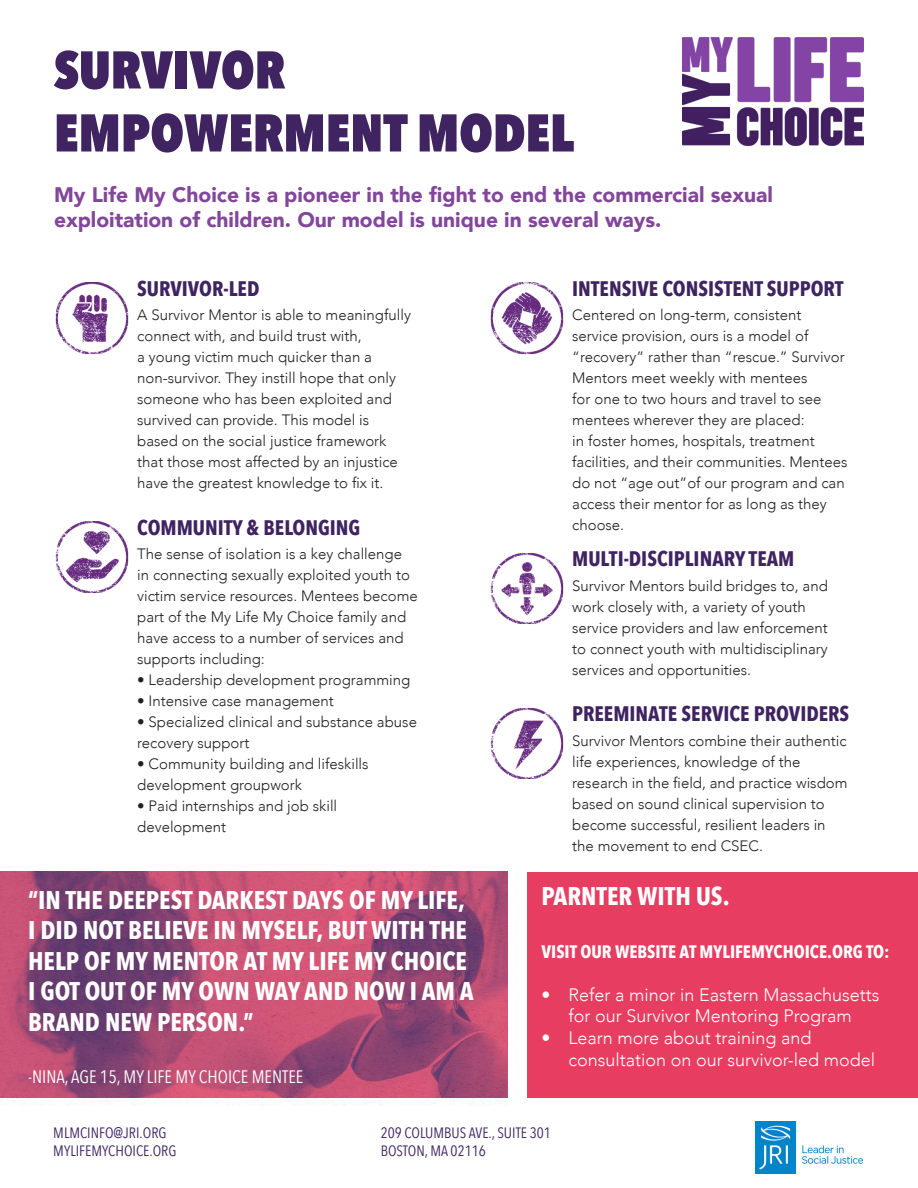
<style>
.page{position:relative;width:918px;height:1188px;background:#fff}
.page>*{position:absolute;margin:0;border:0;box-sizing:border-box;transform-origin:0 0}
.t1{font:800 52.5px "Avenir Next Condensed";color:#402361}
.t2{font:700 25.5px/30.6px "Avenir Next Condensed";color:#fff}
.t3{font:900 21px/25.2px "Avenir";color:#82469b}
.t4{font:700 21px "Avenir Next Condensed";color:#402361}
.t5{font:300 18px/21.6px "Avenir";color:#fff;text-align:center}
.t6{font:700 18px "Avenir Next Condensed";color:#fff}
.t7{font:18px "Avenir Next Condensed";color:#fff}
.t8{font:300 15px/21px "Avenir";color:#231f20}
.t9{font:15px "Avenir Next Condensed";color:#402361}
</style>
<div class="page">
<img style="left:683px;top:38px;width:181px;height:107px">
<img style="left:55px;top:282px;width:74px;height:72px">
<img style="left:490px;top:282px;width:74px;height:72px">
<img style="left:490px;top:553px;width:74px;height:71px">
<img style="left:490px;top:708px;width:74px;height:71px">
<img style="left:55px;top:521px;width:74px;height:72px">
<div style="left:528px;top:872px;width:390px;height:225px;background:#e73d60"></div>
<img style="left:0;top:872px;width:508px;height:233px">
<img style="left:755px;top:1122px;width:107px;height:52px">
<p class="t1" style="left:54px;top:37px;width:233px">SURVIVOR</p>
<p class="t1" style="left:54px;top:100px;width:522px">EMPOWERMENT MODEL</p>
<p class="t3" style="left:54px;top:181px;width:720px">My Life My Choice is a pioneer in the fight to end the commercial sexual exploitation of children. Our model is unique in several ways.</p>
<p class="t4" style="left:137px;top:275px;width:124px">SURVIVOR-LED</p>
<p class="t4" style="left:572px;top:275px;width:273px">INTENSIVE CONSISTENT SUPPORT</p>
<p class="t8" style="left:137px;top:304px;width:275px">A Survivor Mentor is able to meaningfully connect with, and build trust with,<br>a young victim much quicker than a non-survivor. They instill hope that only someone who has been exploited and survived can provide. This model is based on the social justice framework that those most affected by an injustice have the greatest knowledge to fix it.</p>
<p class="t8" style="left:572px;top:304px;width:277px">Centered on long-term, consistent service provision, ours is a model of “recovery” rather than “rescue.” Survivor Mentors meet weekly with mentees<br>for one to two hours and travel to see mentees wherever they are placed:<br>in foster homes, hospitals, treatment facilities, and their communities. Mentees do not “age out”of our program and can access their mentor for as long as they choose.</p>
<p class="t4" style="left:137px;top:515px;width:225px">COMMUNITY &amp; BELONGING</p>
<p class="t8" style="left:137px;top:543px;width:282px">The sense of isolation is a key challenge<br>in connecting sexually exploited youth to victim service resources. Mentees become part of the My Life My Choice family and have access to a number of services and supports including:</p>
<p class="t8" style="left:137px;top:669px;width:275px">• Leadership development programming</p>
<p class="t8" style="left:137px;top:690px;width:198px">• Intensive case management</p>
<p class="t8" style="left:137px;top:711px;width:281px">• Specialized clinical and substance abuse</p>
<p class="t8" style="left:137px;top:732px;width:114px">recovery support</p>
<p class="t8" style="left:137px;top:753px;width:233px">• Community building and lifeskills</p>
<p class="t8" style="left:137px;top:774px;width:166px">development groupwork</p>
<p class="t8" style="left:137px;top:795px;width:202px">• Paid internships and job skill development</p>
<p class="t2" style="left:28px;top:884px;width:447px">“IN THE DEEPEST DARKEST DAYS OF MY LIFE,<br>I DID NOT BELIEVE IN MYSELF, BUT WITH THE<br>HELP OF MY MENTOR AT MY LIFE MY CHOICE<br>I GOT OUT OF MY OWN WAY AND NOW I AM A<br>BRAND NEW PERSON.”</p>
<p class="t7" style="left:28px;top:1061px;width:277px">-NINA, AGE 15, MY LIFE MY CHOICE MENTEE</p>
<p class="t4" style="left:572px;top:546px;width:224px">MULTI-DISCIPLINARY TEAM</p>
<p class="t8" style="left:572px;top:575px;width:257px">Survivor Mentors build bridges to, and work closely with, a variety of youth service providers and law enforcement to connect youth with multidisciplinary services and opportunities.</p>
<p class="t4" style="left:572px;top:701px;width:279px">PREEMINATE SERVICE PROVIDERS</p>
<p class="t8" style="left:572px;top:730px;width:277px">Survivor Mentors combine their authentic life experiences, knowledge of the research in the field, and practice wisdom based on sound clinical supervision to become successful, resilient leaders in the movement to end CSEC.</p>
<p class="t2" style="left:541px;top:881px;width:190px">PARNTER WITH US.</p>
<p class="t6" style="left:541px;top:940px;width:350px">VISIT OUR WEBSITE AT MYLIFEMYCHOICE.ORG TO:</p>
<p class="t5" style="left:541px;top:984px;width:340px">• Refer a minor in Eastern Massachusetts for our Survivor Mentoring Program</p>
<p class="t5" style="left:568px;top:1027px;width:308px;text-align:left;text-indent:-27px">• Learn more about training and consultation on our survivor-led model</p>
<p class="t9" style="left:53px;top:1120px;width:115px">MLMCINFO@JRI.ORG</p>
<p class="t9" style="left:53px;top:1138px;width:125px">MYLIFEMYCHOICE.ORG</p>
<p class="t9" style="left:381px;top:1120px;width:172px">209 COLUMBUS AVE., SUITE 301</p>
<p class="t9" style="left:381px;top:1138px;width:107px">BOSTON, MA 02116</p>
</div>
